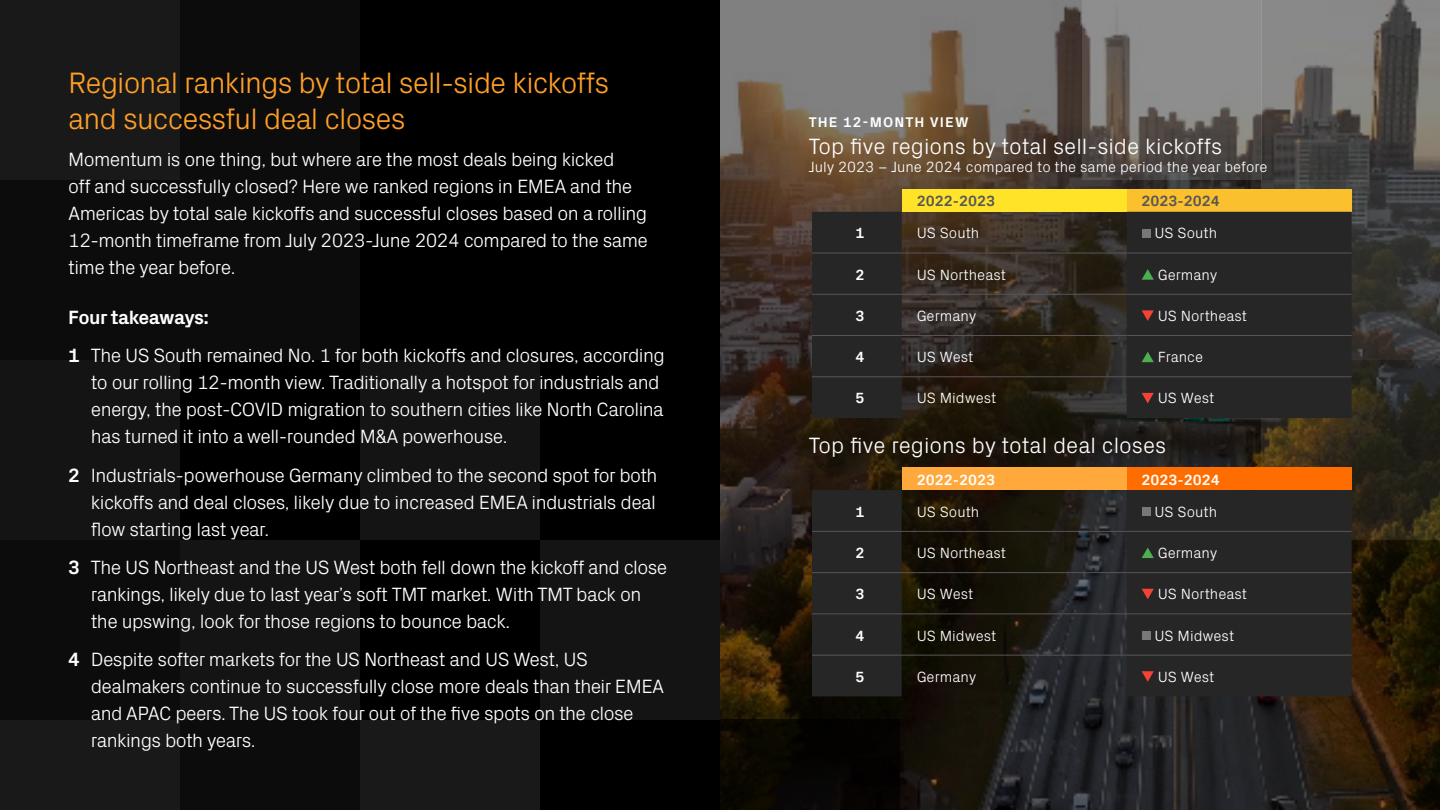
<style>
.page{position:relative;width:1440px;height:810px;background:#fff}
.page>*{position:absolute;margin:0;border:0;box-sizing:border-box;transform-origin:0 0}
.t1{font:300 30px/36px "Px Grotesk";letter-spacing:-.03em;color:#ff9f27}
.t2{font:300 22.5px "Px Grotesk";color:#fff}
.t3{font:300 19.5px/27px "Px Grotesk";letter-spacing:-.03em;color:#fff}
.t4{font:300 15px "Px Grotesk";color:#fff}
.t5{font:700 15px "Px Grotesk";color:#fff}
.t6{font:700 15px "Px Grotesk";color:#575559}
.t7{font:700 14.25px "Px Grotesk";letter-spacing:.08em;color:#fff}
.s1{font-weight:700}
</style>
<div class="page">
<svg style="left:720px;top:0;width:720px;height:810px;background:#372f26"></svg>
<div style="left:0;top:0;width:720px;height:810px;background:#000"></div>
<svg style="left:1262px;top:0;width:178px;height:180px;background:#646260"></svg>
<svg style="left:1261px;top:360px;width:179px;height:180px;background:#30291a"></svg>
<svg style="left:1261px;top:180px;width:179px;height:180px;background:#393937"></svg>
<svg style="left:1082px;top:0;width:180px;height:180px;background:#75726f"></svg>
<div style="left:695px;top:720px;width:205px;height:90px;background:#000"></div>
<div style="left:540px;top:540px;width:180px;height:180px;background:#141414"></div>
<div style="left:180px;top:540px;width:180px;height:180px;background:#141414"></div>
<div style="left:360px;top:360px;width:180px;height:180px;background:#141414"></div>
<div style="left:360px;top:720px;width:180px;height:90px;background:#191919"></div>
<div style="left:180px;top:0;width:180px;height:180px;background:#0c0c0c"></div>
<div style="left:180px;top:180px;width:180px;height:180px;background:#0c0c0c"></div>
<div style="left:180px;top:720px;width:180px;height:90px;background:#0c0c0c"></div>
<div style="left:0;top:0;width:180px;height:180px;background:#191919"></div>
<div style="left:0;top:180px;width:180px;height:180px;background:#0c0c0c"></div>
<div style="left:0;top:360px;width:180px;height:180px;background:#141414"></div>
<div style="left:0;top:540px;width:180px;height:180px;background:#0c0c0c"></div>
<div style="left:0;top:720px;width:180px;height:90px;background:#191919"></div>
<div style="left:902px;top:189px;width:225px;height:23px;background:#ffe328"></div>
<div style="left:1127px;top:189px;width:225px;height:23px;background:#fbc02d"></div>
<div style="left:812px;top:212px;width:90px;height:206px;background:#262626"></div>
<hr style="left:812px;top:253px;width:90px;height:1px;background:#575559">
<hr style="left:902px;top:253px;width:225px;height:1px;background:#575559">
<hr style="left:812px;top:294px;width:90px;height:1px;background:#575559">
<hr style="left:902px;top:294px;width:225px;height:1px;background:#575559">
<hr style="left:812px;top:335px;width:90px;height:1px;background:#575559">
<hr style="left:902px;top:335px;width:225px;height:1px;background:#575559">
<hr style="left:812px;top:377px;width:90px;height:1px;background:#575559">
<hr style="left:902px;top:377px;width:225px;height:1px;background:#575559">
<div style="left:1127px;top:212px;width:225px;height:206px;background:#262626"></div>
<div style="left:902px;top:468px;width:225px;height:22px;background:#ffa93d"></div>
<div style="left:1127px;top:468px;width:225px;height:22px;background:#ff6d00"></div>
<div style="left:812px;top:490px;width:90px;height:206px;background:#262626"></div>
<hr style="left:812px;top:531px;width:90px;height:1px;background:#575559">
<hr style="left:902px;top:531px;width:225px;height:1px;background:#575559">
<hr style="left:812px;top:572px;width:90px;height:1px;background:#575559">
<hr style="left:902px;top:572px;width:225px;height:1px;background:#575559">
<hr style="left:812px;top:614px;width:90px;height:1px;background:#575559">
<hr style="left:902px;top:614px;width:225px;height:1px;background:#575559">
<hr style="left:812px;top:655px;width:90px;height:1px;background:#575559">
<hr style="left:902px;top:655px;width:225px;height:1px;background:#575559">
<div style="left:1127px;top:490px;width:225px;height:206px;background:#262626"></div>
<h1 class="t1" style="left:68px;top:62px;width:542px">Regional rankings by total sell-side kickoffs and successful deal closes</h1>
<p class="t3" style="left:68px;top:145px;width:581px">Momentum is one thing, but where are the most deals being kicked<br>off and successfully closed? Here we ranked regions in EMEA and the Americas by total sale kickoffs and successful closes based on a rolling 12-month timeframe from July 2023-June 2024 compared to the same time the year before.</p>
<p class="t3" style="left:68px;top:297px;width:598px;line-height:38.2px"><span class="s1">Four takeaways:<br>1</span> The US South remained No. 1 for both kickoffs and closures, according</p>
<p class="t3" style="left:91px;top:367px;width:575px">to our rolling 12-month view. Traditionally a hotspot for industrials and energy, the post-COVID migration to southern cities like North Carolina has turned it into a well-rounded M&amp;A powerhouse.</p>
<p class="t3" style="left:91px;top:460px;width:568px;text-align:justify;text-indent:-23px"><span class="s1">2</span> Industrials-powerhouse Germany climbed to the second spot for both kickoffs and deal closes, likely due to increased EMEA industrials deal flow starting last year.</p>
<p class="t3" style="left:91px;top:552px;width:578px;text-indent:-23px"><span class="s1">3</span> The US Northeast and the US West both fell down the kickoff and close rankings, likely due to last year’s soft TMT market. With TMT back on the upswing, look for those regions to bounce back.</p>
<p class="t3" style="left:91px;top:644px;width:575px;text-indent:-23px"><span class="s1">4</span> Despite softer markets for the US Northeast and US West, US dealmakers continue to successfully close more deals than their EMEA and APAC peers. The US took four out of the five spots on the close rankings both years.</p>
<p class="t7" style="left:809px;top:112px;width:161px">THE 12-MONTH VIEW</p>
<p class="t2" style="left:809px;top:130px;width:415px">Top five regions by total sell-side kickoffs</p>
<p class="t4" style="left:809px;top:156px;width:460px">July 2023 – June 2024 compared to the same period the year before</p>
<p class="t6" style="left:917px;top:190px;width:80px">2022-2023</p>
<p class="t6" style="left:1142px;top:190px;width:80px">2023-2024</p>
<p class="t5" style="left:855px;top:222px;width:10px">1</p>
<p class="t4" style="left:917px;top:222px;width:64px">US South</p>
<p class="t4" style="left:1154px;top:222px;width:64px">US South</p>
<p class="t5" style="left:855px;top:264px;width:10px">2</p>
<p class="t4" style="left:917px;top:264px;width:91px">US Northeast</p>
<p class="t4" style="left:1158px;top:264px;width:61px">Germany</p>
<p class="t5" style="left:855px;top:305px;width:10px">3</p>
<p class="t4" style="left:917px;top:305px;width:61px">Germany</p>
<p class="t4" style="left:1158px;top:305px;width:91px">US Northeast</p>
<p class="t5" style="left:855px;top:346px;width:10px">4</p>
<p class="t4" style="left:917px;top:346px;width:58px">US West</p>
<p class="t4" style="left:1158px;top:346px;width:47px">France</p>
<p class="t5" style="left:855px;top:387px;width:10px">5</p>
<p class="t4" style="left:917px;top:387px;width:81px">US Midwest</p>
<p class="t4" style="left:1158px;top:387px;width:58px">US West</p>
<p class="t2" style="left:809px;top:429px;width:359px">Top five regions by total deal closes</p>
<p class="t5" style="left:917px;top:469px;width:80px">2022-2023</p>
<p class="t5" style="left:1142px;top:469px;width:80px">2023-2024</p>
<p class="t5" style="left:855px;top:501px;width:10px">1</p>
<p class="t4" style="left:917px;top:501px;width:64px">US South</p>
<p class="t4" style="left:1154px;top:501px;width:64px">US South</p>
<p class="t5" style="left:855px;top:542px;width:10px">2</p>
<p class="t4" style="left:917px;top:542px;width:91px">US Northeast</p>
<p class="t4" style="left:1158px;top:542px;width:61px">Germany</p>
<p class="t5" style="left:855px;top:583px;width:10px">3</p>
<p class="t4" style="left:917px;top:583px;width:58px">US West</p>
<p class="t4" style="left:1158px;top:583px;width:91px">US Northeast</p>
<p class="t5" style="left:855px;top:625px;width:10px">4</p>
<p class="t4" style="left:917px;top:625px;width:81px">US Midwest</p>
<p class="t4" style="left:1154px;top:625px;width:81px">US Midwest</p>
<p class="t5" style="left:855px;top:666px;width:10px">5</p>
<p class="t4" style="left:917px;top:666px;width:61px">Germany</p>
<p class="t4" style="left:1158px;top:666px;width:58px">US West</p>
</div>
